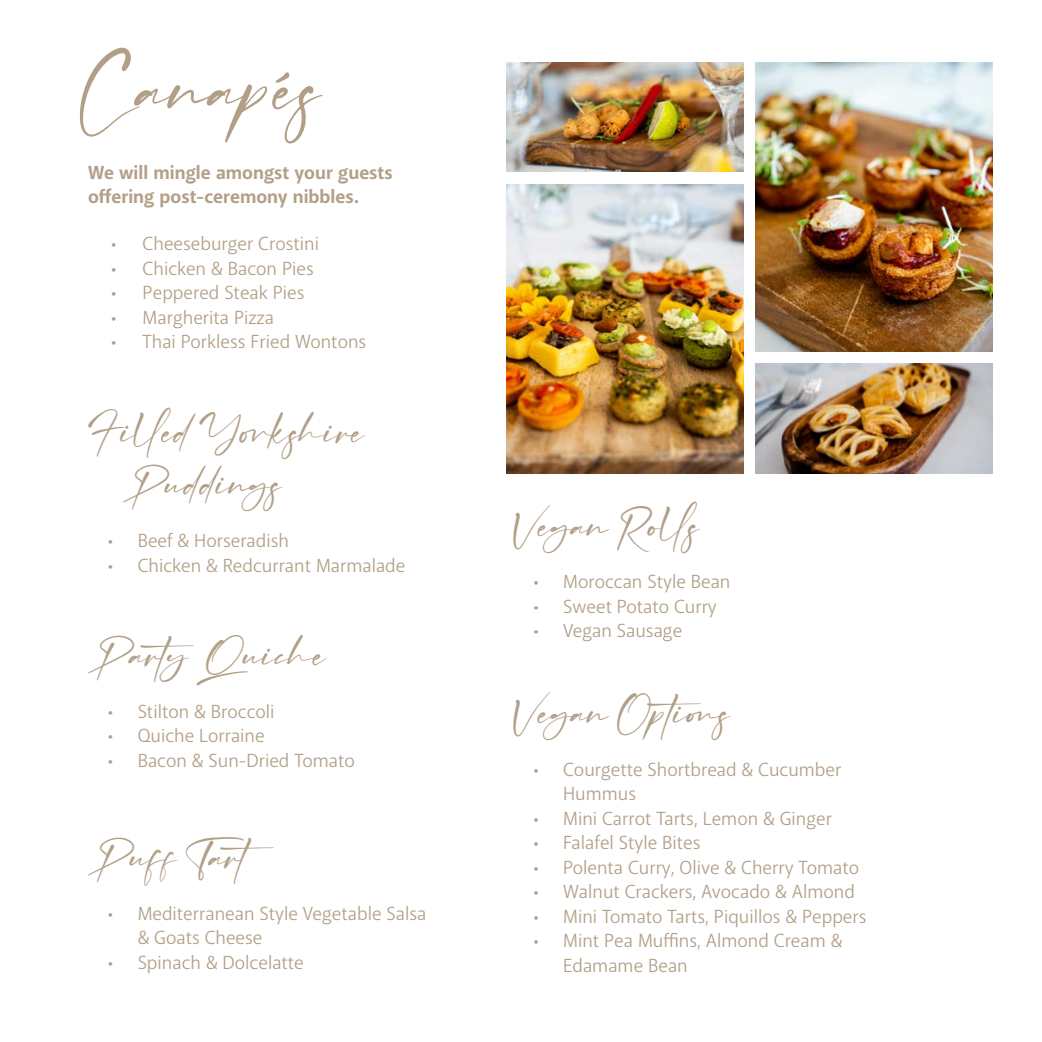
<style>
.page{position:relative;width:1042px;height:1042px;background:#fff}
.page>*{position:absolute;margin:0;border:0;box-sizing:border-box;transform-origin:0 0}
.t1{font:87.5px "Callista";color:#b29f87}
.t2{font:43.75px "Callista";color:#b29f87}
.t3{font:19.25px/24.5px "Akagi Pro";color:#b29f87}
.t4{font:700 19.25px "Akagi Pro";color:#b29f87}
</style>
<div class="page">
<img style="left:755px;top:62px;width:237px;height:289px">
<img style="left:506px;top:185px;width:237px;height:289px">
<img style="left:506px;top:62px;width:237px;height:110px">
<img style="left:755px;top:364px;width:237px;height:110px">
<p class="t1" style="left:79px;top:30px;width:243px">Canapés</p>
<p class="t4" style="left:88px;top:161px;width:306px">We will mingle amongst your guests</p>
<p class="t4" style="left:88px;top:184px;width:272px">offering post-ceremony nibbles.</p>
<p class="t3" style="left:111px;top:232px;width:209px">• Cheeseburger Crostini</p>
<p class="t3" style="left:111px;top:256px;width:204px">• Chicken &amp; Bacon Pies</p>
<p class="t3" style="left:111px;top:281px;width:195px">• Peppered Steak Pies</p>
<p class="t3" style="left:111px;top:305px;width:164px">• Margherita Pizza</p>
<p class="t3" style="left:111px;top:330px;width:257px">• Thai Porkless Fried Wontons</p>
<p class="t2" style="left:88px;top:402px;width:278px">Filled Yorkshire</p>
<p class="t2" style="left:123px;top:455px;width:160px">Puddings</p>
<p class="t3" style="left:108px;top:528px;width:183px">• Beef &amp; Horseradish</p>
<p class="t3" style="left:108px;top:553px;width:299px">• Chicken &amp; Redcurrant Marmalade</p>
<p class="t2" style="left:88px;top:625px;width:240px">Party Quiche</p>
<p class="t3" style="left:108px;top:699px;width:168px">• Stilton &amp; Broccoli</p>
<p class="t3" style="left:108px;top:724px;width:158px">• Quiche Lorraine</p>
<p class="t3" style="left:108px;top:748px;width:248px">• Bacon &amp; Sun-Dried Tomato</p>
<p class="t2" style="left:88px;top:827px;width:207px">Puff Tart</p>
<p class="t3" style="left:138px;top:901px;width:290px;text-indent:-30px">• Mediterranean Style Vegetable Salsa &amp; Goats Cheese</p>
<p class="t3" style="left:108px;top:950px;width:197px">• Spinach &amp; Dolcelatte</p>
<p class="t2" style="left:513px;top:496px;width:187px">Vegan Rolls</p>
<p class="t3" style="left:533px;top:570px;width:199px">• Moroccan Style Bean</p>
<p class="t3" style="left:533px;top:594px;width:185px">• Sweet Potato Curry</p>
<p class="t3" style="left:533px;top:619px;width:150px">• Vegan Sausage</p>
<p class="t2" style="left:513px;top:683px;width:218px">Vegan Options</p>
<p class="t3" style="left:563px;top:757px;width:280px;text-indent:-30px">• Courgette Shortbread &amp; Cucumber<br>Hummus</p>
<p class="t3" style="left:533px;top:806px;width:300px">• Mini Carrot Tarts, Lemon &amp; Ginger</p>
<p class="t3" style="left:533px;top:830px;width:169px">• Falafel Style Bites</p>
<p class="t3" style="left:533px;top:855px;width:327px">• Polenta Curry, Olive &amp; Cherry Tomato</p>
<p class="t3" style="left:533px;top:879px;width:323px">• Walnut Crackers, Avocado &amp; Almond</p>
<p class="t3" style="left:533px;top:904px;width:335px">• Mini Tomato Tarts, Piquillos &amp; Peppers</p>
<p class="t3" style="left:563px;top:928px;width:281px;text-indent:-30px">• Mint Pea Muffins, Almond Cream &amp;<br>Edamame Bean</p>
</div>
